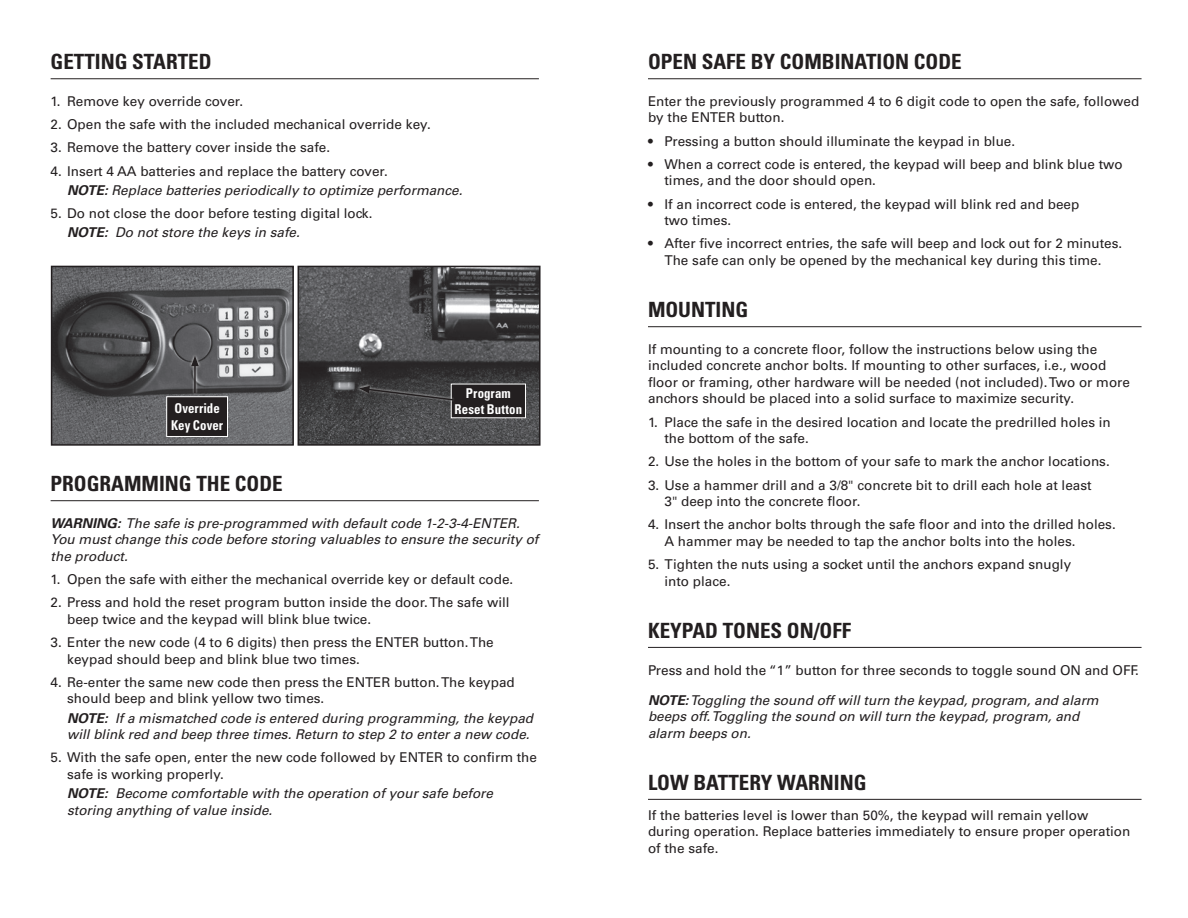
<style>
.page{position:relative;width:1188px;height:918px;background:#fff}
.page>*{position:absolute;margin:0;border:0;box-sizing:border-box;transform-origin:0 0}
.t1{font:700 condensed 21px "Univers LT Std";color:#231f20}
.t2{font:13.5px/16.5px "Univers LT Std";color:#231f20}
.t3{font:italic 13.5px/16.5px "Univers LT Std";color:#231f20}
.t4{font:700 condensed 13.5px/16.2px "Univers LT Std";letter-spacing:.005em;color:#fff;scale:.95 1}
.s1{font-style:normal}
.s2{font-weight:700}
.s3{font-weight:700;font-style:italic}
.s4{font-style:italic}
</style>
<div class="page">
<hr style="left:51px;top:78px;width:488px;height:1px;background:#231f20">
<hr style="left:51px;top:500px;width:488px;height:1px;background:#231f20">
<img style="left:54px;top:269px;width:237px;height:174px">
<div style="left:51px;top:266px;width:243px;height:180px;border:2px solid #231f20"></div>
<div style="left:167px;top:397px;width:61px;height:39px;background:#231f20"></div>
<div style="left:166px;top:396px;width:62px;height:41px;border:1px solid #fff"></div>
<div style="left:189px;top:354px;width:12px;height:42px;background:#fff;opacity:.75"></div>
<hr style="left:194px;top:364px;width:2px;height:29px;background:#231f20">
<svg style="left:191px;top:356px;width:8px;height:10px"></svg>
<img style="left:301px;top:269px;width:237px;height:174px">
<div style="left:298px;top:266px;width:243px;height:180px;border:2px solid #231f20"></div>
<div style="left:451px;top:384px;width:74px;height:34px;background:#231f20"></div>
<svg style="left:357px;top:382px;width:99px;height:22px;background:#444445"></svg>
<hr style="left:648px;top:78px;width:494px;height:1px;background:#231f20">
<hr style="left:648px;top:326px;width:494px;height:1px;background:#231f20">
<hr style="left:648px;top:647px;width:494px;height:1px;background:#231f20">
<hr style="left:648px;top:799px;width:494px;height:1px;background:#231f20">
<h1 class="t1" style="left:51px;top:49px;width:162px">GETTING STARTED</h1>
<p class="t2" style="left:51px;top:93px;width:194px">1. Remove key override cover.</p>
<p class="t2" style="left:51px;top:116px;width:382px">2. Open the safe with the included mechanical override key.</p>
<p class="t2" style="left:51px;top:139px;width:281px">3. Remove the battery cover inside the safe.</p>
<p class="t3" style="left:67px;top:162px;width:397px;line-height:19.2px;text-indent:-16px"><span class="s1">4. Insert 4 AA batteries and replace the battery cover.<br></span><span class="s2">NOTE:</span> Replace batteries periodically to optimize performance.</p>
<p class="t2" style="left:67px;top:204px;width:307px;line-height:19.2px;text-indent:-16px">5. Do not close the door before testing digital lock.<br><span class="s3">NOTE:</span> <span class="s4">Do not store the keys in safe.</span></p>
<p class="t4" style="left:171px;top:400px;width:56px">Override<br>Key Cover</p>
<p class="t4" style="left:455px;top:385px;width:73px;text-align:center">Program<br>Reset Button</p>
<h1 class="t1" style="left:51px;top:471px;width:234px">PROGRAMMING THE CODE</h1>
<p class="t3" style="left:51px;top:515px;width:489px"><span class="s2">WARNING:</span> The safe is pre-programmed with default code 1-2-3-4-ENTER.<br>You must change this code before storing valuables to ensure the security of the product.</p>
<p class="t2" style="left:51px;top:571px;width:464px">1. Open the safe with either the mechanical override key or default code.</p>
<p class="t2" style="left:67px;top:594px;width:444px;text-indent:-16px">2. Press and hold the reset program button inside the door. The safe will beep twice and the keypad will blink blue twice.</p>
<p class="t2" style="left:67px;top:634px;width:428px;text-indent:-16px">3. Enter the new code (4 to 6 digits) then press the ENTER button. The keypad should beep and blink blue two times.</p>
<p class="t2" style="left:67px;top:674px;width:449px;text-indent:-16px">4. Re-enter the same new code then press the ENTER button. The keypad should beep and blink yellow two times.</p>
<p class="t3" style="left:67px;top:710px;width:468px"><span class="s2">NOTE:</span> If a mismatched code is entered during programming, the keypad will blink red and beep three times. Return to step 2 to enter a new code.</p>
<p class="t2" style="left:67px;top:749px;width:471px;text-indent:-16px">5. With the safe open, enter the new code followed by ENTER to confirm the safe is working properly.</p>
<p class="t3" style="left:67px;top:785px;width:427px"><span class="s2">NOTE:</span> Become comfortable with the operation of your safe before storing anything of value inside.</p>
<h1 class="t1" style="left:648px;top:49px;width:315px">OPEN SAFE BY COMBINATION CODE</h1>
<p class="t2" style="left:648px;top:93px;width:493px">Enter the previously programmed 4 to 6 digit code to open the safe, followed by the ENTER button.</p>
<p class="t2" style="left:648px;top:133px;width:369px">• Pressing a button should illuminate the keypad in blue.</p>
<p class="t2" style="left:664px;top:156px;width:460px;text-indent:-16px">• When a correct code is entered, the keypad will beep and blink blue two times, and the door should open.</p>
<p class="t2" style="left:664px;top:196px;width:416px;text-indent:-16px">• If an incorrect code is entered, the keypad will blink red and beep two times.</p>
<p class="t2" style="left:648px;top:235px;width:476px;text-align:center">• After five incorrect entries, the safe will beep and lock out for 2 minutes.<br>The safe can only be opened by the mechanical key during this time.</p>
<h1 class="t1" style="left:648px;top:297px;width:102px">MOUNTING</h1>
<p class="t2" style="left:648px;top:341px;width:484px">If mounting to a concrete floor, follow the instructions below using the included concrete anchor bolts. If mounting to other surfaces, i.e., wood floor or framing, other hardware will be needed (not included). Two or more anchors should be placed into a solid surface to maximize security.</p>
<p class="t2" style="left:664px;top:414px;width:448px;text-indent:-16px">1. Place the safe in the desired location and locate the predrilled holes in the bottom of the safe.</p>
<p class="t2" style="left:648px;top:453px;width:463px">2. Use the holes in the bottom of your safe to mark the anchor locations.</p>
<p class="t2" style="left:664px;top:477px;width:429px;text-indent:-16px">3. Use a hammer drill and a 3/8" concrete bit to drill each hole at least<br>3" deep into the concrete floor.</p>
<p class="t2" style="left:664px;top:516px;width:453px;text-indent:-16px">4. Insert the anchor bolts through the safe floor and into the drilled holes.<br>A hammer may be needed to tap the anchor bolts into the holes.</p>
<p class="t2" style="left:664px;top:556px;width:408px;text-indent:-16px">5. Tighten the nuts using a socket until the anchors expand snugly into place.</p>
<h1 class="t1" style="left:648px;top:618px;width:205px">KEYPAD TONES ON/OFF</h1>
<p class="t2" style="left:648px;top:662px;width:492px">Press and hold the “1” button for three seconds to toggle sound ON and OFF.</p>
<p class="t3" style="left:648px;top:692px;width:452px"><span class="s2">NOTE:</span> Toggling the sound off will turn the keypad, program, and alarm beeps off. Toggling the sound on will turn the keypad, program, and alarm beeps on.</p>
<h1 class="t1" style="left:648px;top:769px;width:220px">LOW BATTERY WARNING</h1>
<p class="t2" style="left:648px;top:807px;width:484px">If the batteries level is lower than 50%, the keypad will remain yellow during operation. Replace batteries immediately to ensure proper operation of the safe.</p>
</div>
